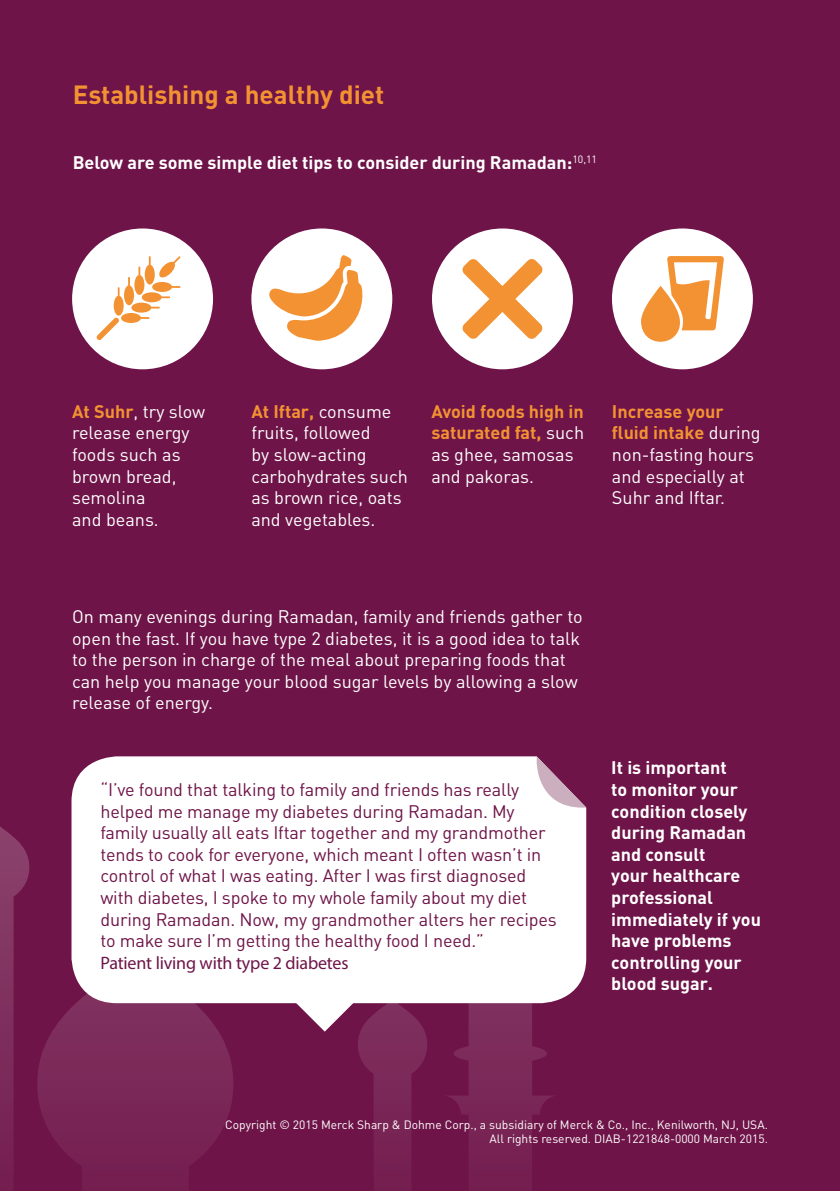
<style>
.page{position:relative;width:840px;height:1191px;background:#fff}
.page>*{position:absolute;margin:0;border:0;box-sizing:border-box;transform-origin:0 0}
.t1{font:700 26px "DIN";color:#f39232}
.t2{font:18px/21.6px "DIN";color:#fff}
.t3{font:18px/21.6px "DIN";letter-spacing:-.01em;color:#6e1448}
.t4{font:700 18px/21.6px "DIN";color:#fff}
.t5{font:700 18px/21.6px "DIN";color:#f39232}
.t6{font:18px "Myriad Pro";letter-spacing:-.01em;color:#6e1448}
.t7{font:12px/14.4px "DIN";color:#fff;text-align:right}
.s1{font-weight:700;color:#f39232}
.s2{font-weight:400;color:#fff}
</style>
<div class="page">
<div style="left:0;top:0;width:839px;height:1191px;background:#6e1448"></div>
<svg style="left:0;top:826px;width:553px;height:362px"></svg>
<div style="left:72px;top:228px;width:141px;height:141px;background:#fff;border-radius:50%"></div>
<svg style="left:96px;top:256px;width:84px;height:84px"></svg>
<div style="left:251px;top:228px;width:141px;height:141px;background:#fff;border-radius:50%"></div>
<svg style="left:269px;top:255px;width:94px;height:86px"></svg>
<div style="left:611px;top:228px;width:141px;height:141px;background:#fff;border-radius:50%"></div>
<svg style="left:641px;top:256px;width:82px;height:86px"></svg>
<div style="left:432px;top:228px;width:140px;height:141px;background:#fff;border-radius:50%"></div>
<svg style="left:462px;top:259px;width:80px;height:80px"></svg>
<div style="left:71px;top:756px;width:515px;height:247px;background:#fff"></div>
<svg style="left:536px;top:756px;width:50px;height:51px"></svg>
<svg style="left:282px;top:989px;width:85px;height:42px"></svg>
<h1 class="t1" style="left:73px;top:78px;width:313px">Establishing a healthy diet</h1>
<p class="t4" style="left:73px;top:151px;width:525px">Below are some simple diet tips to consider during Ramadan:<sup>10,11</sup></p>
<p class="t2" style="left:72px;top:400px;width:135px"><span class="s1">At Suhr</span>, try slow release energy foods such as brown bread, semolina<br>and beans.</p>
<p class="t2" style="left:251px;top:400px;width:158px"><span class="s1">At Iftar,</span> consume fruits, followed<br>by slow-acting carbohydrates such as brown rice, oats and vegetables.</p>
<p class="t5" style="left:431px;top:400px;width:154px">Avoid foods high in saturated fat, <span class="s2">such as ghee, samosas and pakoras.</span></p>
<p class="t2" style="left:611px;top:400px;width:150px"><span class="s1">Increase your fluid intake</span> during non-fasting hours and especially at<br>Suhr and Iftar.</p>
<p class="t2" style="left:72px;top:605px;width:512px">On many evenings during Ramadan, family and friends gather to open the fast. If you have type 2 diabetes, it is a good idea to talk to the person in charge of the meal about preparing foods that can help you manage your blood sugar levels by allowing a slow release of energy.</p>
<p class="t3" style="left:100px;top:778px;width:457px">“I’ve found that talking to family and friends has really helped me manage my diabetes during Ramadan. My family usually all eats Iftar together and my grandmother tends to cook for everyone, which meant I often wasn’t in control of what I was eating. After I was first diagnosed with diabetes, I spoke to my whole family about my diet during Ramadan. Now, my grandmother alters her recipes to make sure I’m getting the healthy food I need.”</p>
<p class="t6" style="left:100px;top:951px;width:249px">Patient living with type 2 diabetes</p>
<p class="t4" style="left:611px;top:756px;width:151px">It is important<br>to monitor your condition closely during Ramadan and consult<br>your healthcare professional immediately if you have problems controlling your blood sugar.</p>
<p class="t7" style="left:225px;top:1117px;width:544px">Copyright © 2015 Merck Sharp &amp; Dohme Corp., a subsidiary of Merck &amp; Co., Inc., Kenilworth, NJ, USA.<br>All rights reserved. DIAB-1221848-0000 March 2015.</p>
</div>
